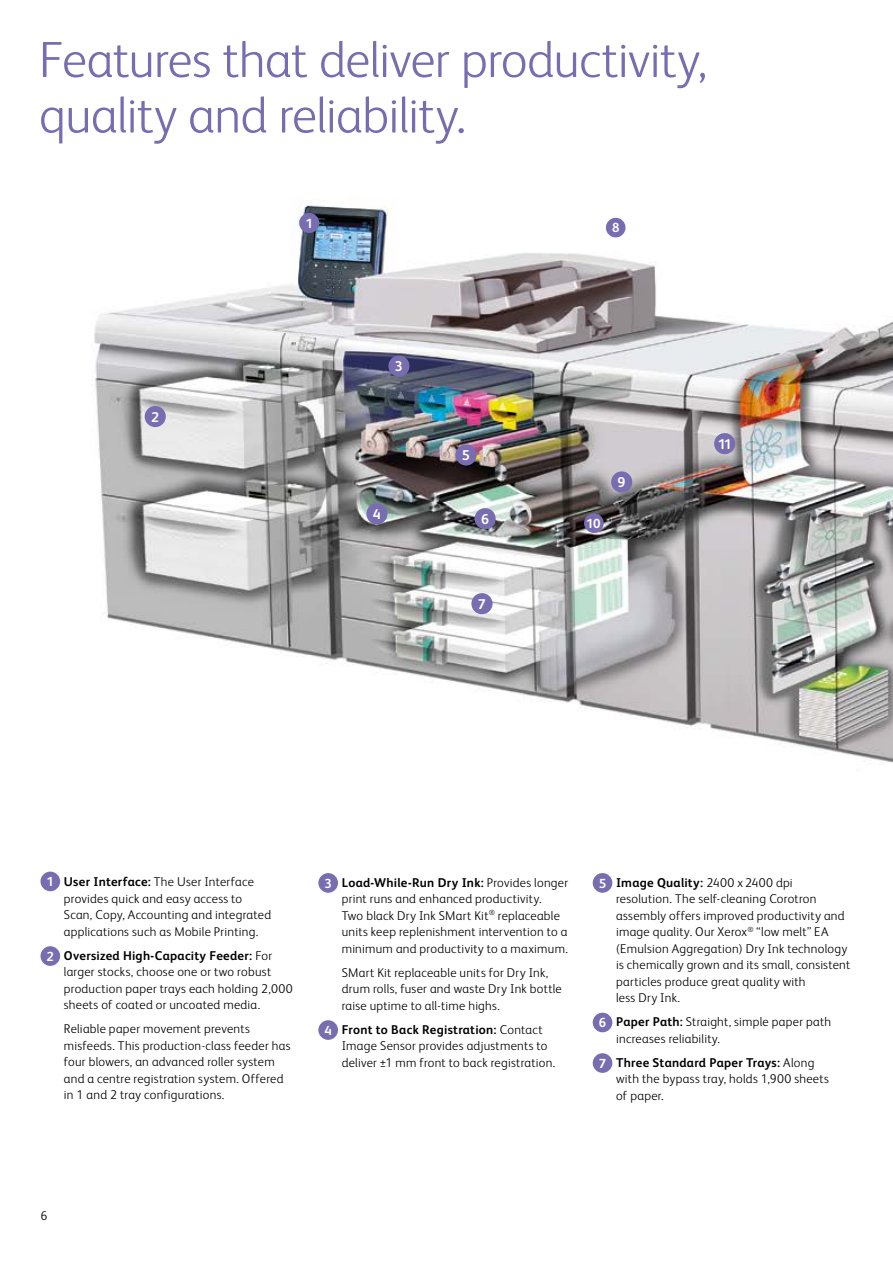
<style>
.page{position:relative;width:893px;height:1263px;background:#fff}
.page>*{position:absolute;margin:0;border:0;box-sizing:border-box;transform-origin:0 0}
.t1{font:300 51px/55.5px "Xerox Sans";letter-spacing:-.01em;color:#776db0}
.t2{font:700 14.25px "Xerox Sans";color:#fff}
.t3{font:700 13.5px "Xerox Sans";color:#fff}
.t4{font:700 13.2px "Xerox Sans";color:#fff}
.t5{font:300 12.75px/16.5px "Xerox Sans";letter-spacing:.02em;color:#000}
.s1{font-weight:700;font-size:13.2px;color:#fff}
.s2{font-weight:700}
</style>
<div class="page">
<img style="left:91px;top:204px;width:802px;height:559px">
<div style="left:145px;top:406px;width:21px;height:21px;background:#776db0;border-radius:50%"></div>
<div style="left:455px;top:444px;width:22px;height:21px;background:#776db0;border-radius:50%"></div>
<div style="left:366px;top:503px;width:21px;height:21px;background:#776db0;border-radius:50%"></div>
<div style="left:388px;top:355px;width:21px;height:22px;background:#776db0;border-radius:50%"></div>
<div style="left:471px;top:593px;width:21px;height:21px;background:#776db0;border-radius:50%"></div>
<div style="left:611px;top:471px;width:21px;height:21px;background:#776db0;border-radius:50%"></div>
<div style="left:475px;top:508px;width:21px;height:21px;background:#776db0;border-radius:50%"></div>
<div style="left:714px;top:433px;width:21px;height:21px;background:#776db0;border-radius:50%"></div>
<div style="left:299px;top:213px;width:20px;height:20px;background:#776db0;border-radius:50%"></div>
<div style="left:606px;top:218px;width:19px;height:19px;background:#776db0;border-radius:50%"></div>
<div style="left:584px;top:513px;width:20px;height:20px;background:#776db0;border-radius:50%"></div>
<div style="left:40px;top:871px;width:20px;height:20px;background:#776db0;border-radius:50%"></div>
<div style="left:40px;top:946px;width:20px;height:20px;background:#776db0;border-radius:50%"></div>
<div style="left:318px;top:873px;width:20px;height:20px;background:#776db0;border-radius:50%"></div>
<div style="left:318px;top:1020px;width:20px;height:20px;background:#776db0;border-radius:50%"></div>
<div style="left:593px;top:873px;width:19px;height:20px;background:#776db0;border-radius:50%"></div>
<div style="left:593px;top:1013px;width:19px;height:19px;background:#776db0;border-radius:50%"></div>
<div style="left:593px;top:1053px;width:19px;height:20px;background:#776db0;border-radius:50%"></div>
<h1 class="t1" style="left:39px;top:29px;width:669px">Features that deliver productivity, quality and reliability.</h1>
<p class="t3" style="left:305px;top:214px;width:9px">1</p>
<p class="t4" style="left:612px;top:218px;width:9px">8</p>
<p class="t2" style="left:151px;top:407px;width:9px">2</p>
<p class="t2" style="left:395px;top:356px;width:9px">3</p>
<p class="t2" style="left:373px;top:504px;width:9px">4</p>
<p class="t2" style="left:462px;top:445px;width:9px">5</p>
<p class="t2" style="left:481px;top:509px;width:9px">6</p>
<p class="t2" style="left:478px;top:594px;width:9px">7</p>
<p class="t4" style="left:586px;top:514px;width:16px">10</p>
<p class="t2" style="left:618px;top:472px;width:9px">9</p>
<p class="t2" style="left:718px;top:434px;width:16px">11</p>
<p class="t5" style="left:64px;top:873px;width:209px;text-indent:-17px"><span class="s1">1</span> <span class="s2">User Interface:</span> The User Interface provides quick and easy access to Scan, Copy, Accounting and integrated applications such as Mobile Printing.</p>
<p class="t5" style="left:64px;top:947px;width:230px;text-indent:-17px"><span class="s1">2</span> <span class="s2">Oversized High-Capacity Feeder:</span> For larger stocks, choose one or two robust production paper trays each holding 2,000 sheets of coated or uncoated media.</p>
<p class="t5" style="left:64px;top:1020px;width:228px">Reliable paper movement prevents misfeeds. This production-class feeder has four blowers, an advanced roller system and a centre registration system. Offered in 1 and 2 tray configurations.</p>
<p class="t5" style="left:342px;top:873px;width:228px;text-indent:-17px"><span class="s1">3</span> <span class="s2">Load-While-Run Dry Ink:</span> Provides longer print runs and enhanced productivity.<br>Two black Dry Ink SMart Kit<sup>®</sup> replaceable units keep replenishment intervention to a minimum and productivity to a maximum.</p>
<p class="t5" style="left:342px;top:963px;width:222px">SMart Kit replaceable units for Dry Ink, drum rolls, fuser and waste Dry Ink bottle raise uptime to all-time highs.</p>
<p class="t5" style="left:342px;top:1021px;width:215px;text-indent:-17px"><span class="s1">4</span> <span class="s2">Front to Back Registration:</span> Contact<br>Image Sensor provides adjustments to deliver ±1 mm front to back registration.</p>
<p class="t5" style="left:616px;top:873px;width:236px;text-indent:-17px"><span class="s1">5</span> <span class="s2">Image Quality:</span> 2400 x 2400 dpi resolution. The self-cleaning Corotron assembly offers improved productivity and image quality. Our Xerox<sup>®</sup> “low melt” EA (Emulsion Aggregation) Dry Ink technology is chemically grown and its small, consistent particles produce great quality with<br>less Dry Ink.</p>
<p class="t5" style="left:616px;top:1013px;width:217px;text-indent:-17px"><span class="s1">6</span> <span class="s2">Paper Path:</span> Straight, simple paper path increases reliability.</p>
<p class="t5" style="left:616px;top:1054px;width:214px;text-indent:-17px"><span class="s1">7</span> <span class="s2">Three Standard Paper Trays:</span> Along with the bypass tray, holds 1,900 sheets of paper.</p>
<p class="t5" style="left:40px;top:1206px;width:8px">6</p>
</div>
